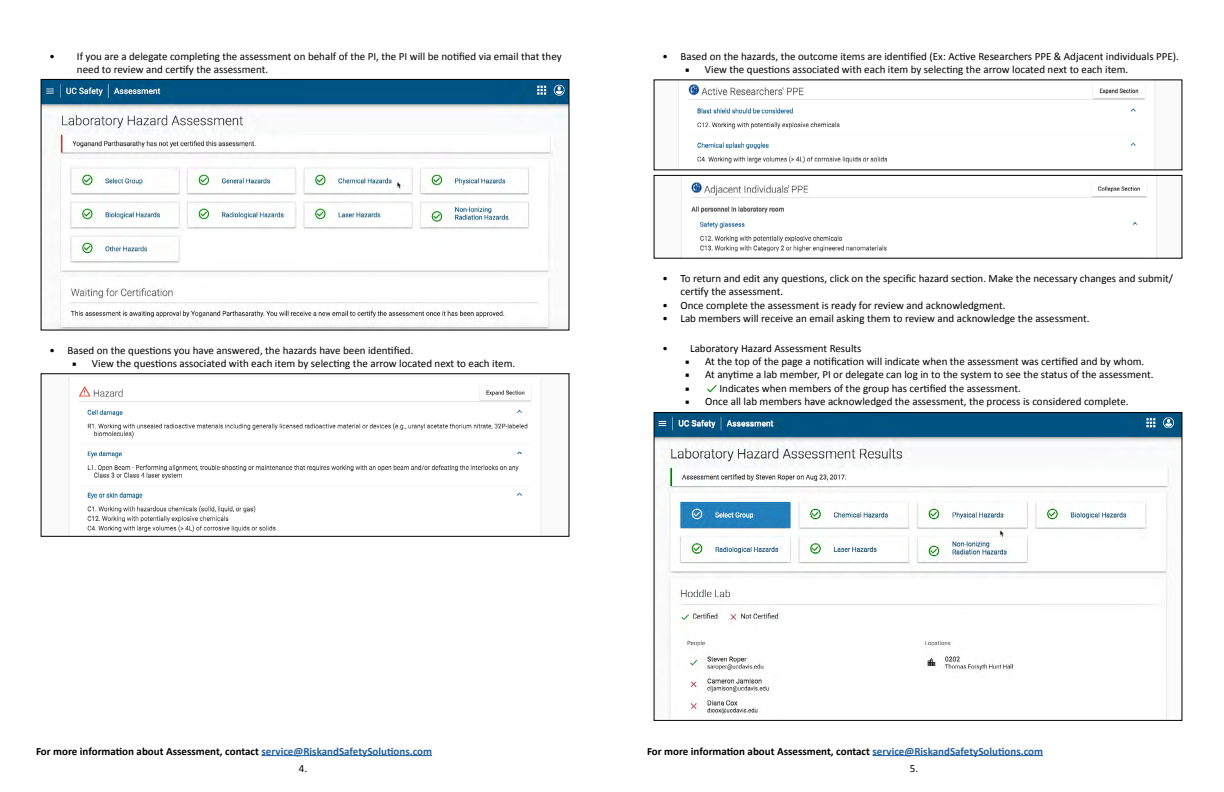
<style>
.page{position:relative;width:1224px;height:792px;background:#fff}
.page>*{position:absolute;margin:0;border:0;box-sizing:border-box;transform-origin:0 0}
.t1{font:11px/13.2px "Calibri";color:#000}
.t2{font:700 11px "Calibri";color:#000}
.t3{font:11px "Minion Pro";color:#000}
.s1{font-family:"Minion Pro"}
.s2{color:#215e9e}
</style>
<div class="page">
<hr style="left:873px;top:755px;width:170px;height:1px;background:#215e9e">
<hr style="left:262px;top:755px;width:170px;height:1px;background:#215e9e">
<img style="left:68px;top:378px;width:474px;height:156px">
<img style="left:43px;top:81px;width:524px;height:247px">
<div style="left:41px;top:79px;width:528px;height:251px;border:1px solid #000"></div>
<img style="left:707px;top:385px;width:10px;height:8px">
<img style="left:656px;top:414px;width:524px;height:305px">
<div style="left:654px;top:412px;width:528px;height:309px;border:1px solid #000"></div>
<img style="left:678px;top:82px;width:478px;height:86px">
<img style="left:681px;top:177px;width:476px;height:79px">
<div style="left:654px;top:175px;width:528px;height:83px;border:1px solid #000"></div>
<p class="t1" style="left:77px;top:49px;width:486px;text-indent:-28px">• If you are a delegate completing the assessment on behalf of the PI, the PI will be notified via email that they need to review and certify the assessment.</p>
<p class="t1" style="left:49px;top:343px;width:366px">• Based on the questions you have answered, the hazards have been identified.</p>
<p class="t1" style="left:72px;top:356px;width:445px"><span class="s1">■</span> View the questions associated with each item by selecting the arrow located next to each item.</p>
<p class="t1" style="left:662px;top:49px;width:518px">• Based on the hazards, the outcome items are identified (Ex: Active Researchers PPE &amp; Adjacent individuals PPE).</p>
<p class="t1" style="left:685px;top:62px;width:445px"><span class="s1">■</span> View the questions associated with each item by selecting the arrow located next to each item.</p>
<p class="t1" style="left:680px;top:271px;width:494px;text-indent:-18px">• To return and edit any questions, click on the specific hazard section. Make the necessary changes and submit/ certify the assessment.</p>
<p class="t1" style="left:662px;top:298px;width:345px">• Once complete the assessment is ready for review and acknowledgment.</p>
<p class="t1" style="left:662px;top:311px;width:429px">• Lab members will receive an email asking them to review and acknowledge the assessment.</p>
<p class="t1" style="left:663px;top:341px;width:200px">• Laboratory Hazard Assessment Results</p>
<p class="t1" style="left:685px;top:354px;width:461px"><span class="s1">■</span> At the top of the page a notification will indicate when the assessment was certified and by whom.</p>
<p class="t1" style="left:685px;top:368px;width:470px"><span class="s1">■</span> At anytime a lab member, PI or delegate can log in to the system to see the status of the assessment.</p>
<p class="t3" style="left:685px;top:381px;width:6px">■</p>
<p class="t1" style="left:719px;top:381px;width:303px">Indicates when members of the group has certified the assessment.</p>
<p class="t1" style="left:685px;top:394px;width:445px"><span class="s1">■</span> Once all lab members have acknowledged the assessment, the process is considered complete.</p>
<p class="t2" style="left:36px;top:744px;width:398px">For more information about Assessment, contact <span class="s2">service@RiskandSafetySolutions.com</span></p>
<p class="t2" style="left:647px;top:744px;width:398px">For more information about Assessment, contact <span class="s2">service@RiskandSafetySolutions.com</span></p>
<p class="t1" style="left:299px;top:761px;width:10px">4.</p>
<p class="t1" style="left:910px;top:761px;width:10px">5.</p>
</div>
